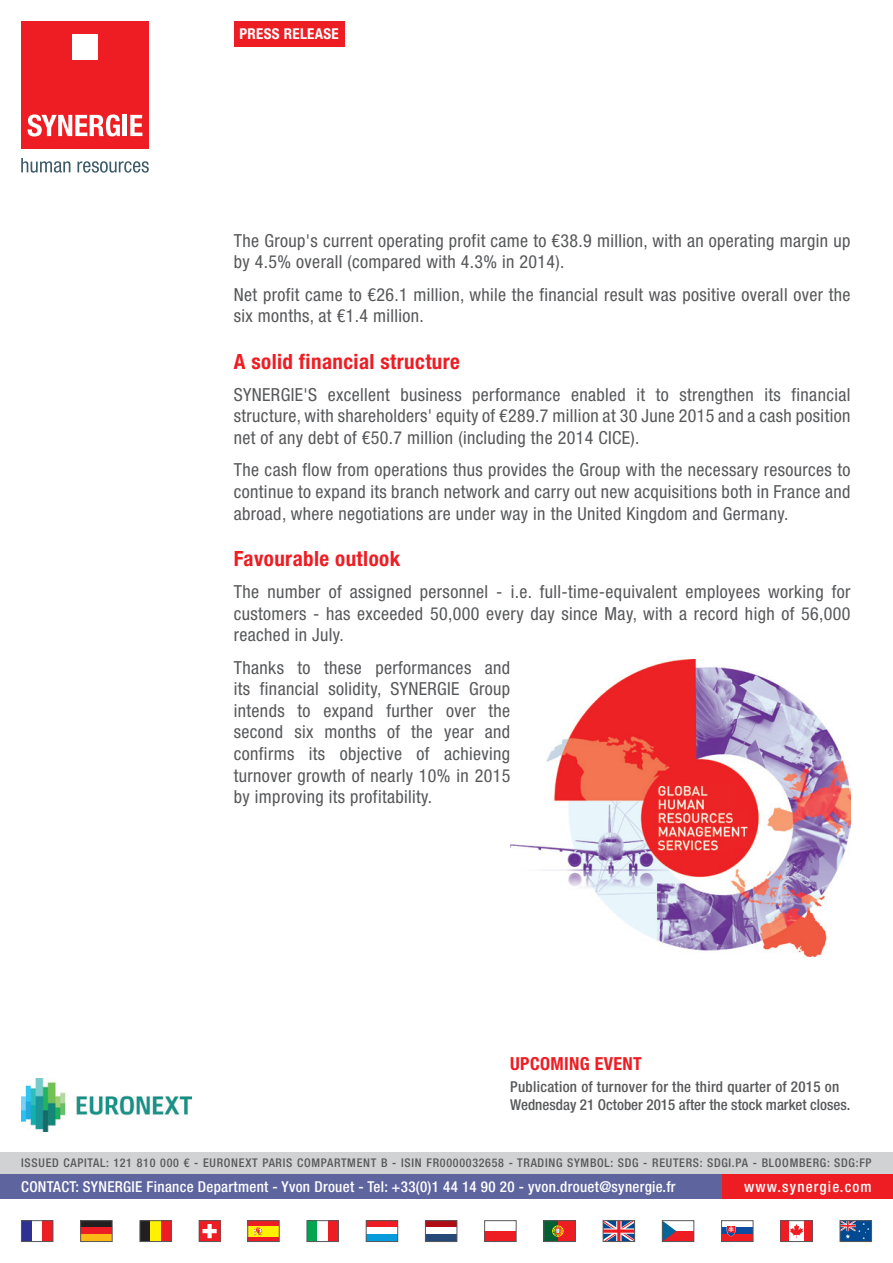
<style>
.page{position:relative;width:893px;height:1263px;background:#fff}
.page>*{position:absolute;margin:0;border:0;box-sizing:border-box;transform-origin:0 0}
.t1{font:700 condensed 21px "Helvetica Neue LT Std";letter-spacing:.02em;color:#ee1d23}
.t2{font:condensed 18px/21.6px "Helvetica Neue LT Std";letter-spacing:.02em;color:#57585a;text-align:justify}
.t3{font:700 condensed 18px "Helvetica Neue LT Std";letter-spacing:.02em;color:#ee1d23}
.t4{font:500 condensed 15px/18px "Helvetica Neue LT Std";color:#57585a}
.t5{font:500 condensed 15px "Helvetica Neue LT Std";letter-spacing:.02em;color:#fff}
.t6{font:500 condensed 15px "Helvetica Neue LT Std";letter-spacing:.075em;color:#fff}
.t7{font:700 condensed 15px "Helvetica Neue LT Std";letter-spacing:.02em;color:#fff}
.t8{font:500 condensed 12px "Helvetica Neue LT Std";letter-spacing:.06em;color:#57585a}
</style>
<div class="page">
<img style="left:510px;top:659px;width:340px;height:297px">
<img style="left:21px;top:1078px;width:170px;height:53px">
<div style="left:21px;top:21px;width:128px;height:128px;background:#ee1d23"></div>
<div style="left:72px;top:34px;width:26px;height:26px;background:#fff"></div>
<svg style="left:28px;top:114px;width:92px;height:22px"></svg>
<hr style="left:123px;top:115px;width:4px;height:21px;background:#fff">
<svg style="left:130px;top:115px;width:12px;height:21px"></svg>
<svg style="left:21px;top:158px;width:49px;height:15px"></svg>
<svg style="left:77px;top:161px;width:72px;height:12px"></svg>
<div style="left:234px;top:21px;width:110px;height:26px;background:#ee1d23"></div>
<div style="left:0;top:1174px;width:723px;height:25px;background:#5e659e"></div>
<div style="left:723px;top:1174px;width:170px;height:25px;background:#ee1d23"></div>
<div style="left:0;top:1152px;width:893px;height:22px;background:#d1d2d4"></div>
<div style="left:80px;top:1220px;width:32px;height:7px;background:#231f20"></div>
<div style="left:80px;top:1227px;width:32px;height:7px;background:#ee1d23"></div>
<div style="left:80px;top:1234px;width:32px;height:8px;background:#fcb814"></div>
<div style="left:80px;top:1220px;width:32px;height:22px;border:1px solid #57585a"></div>
<div style="left:140px;top:1220px;width:10px;height:22px;background:#231f20"></div>
<div style="left:150px;top:1220px;width:11px;height:22px;background:#fff101"></div>
<div style="left:161px;top:1220px;width:11px;height:22px;background:#ee1d23"></div>
<div style="left:140px;top:1220px;width:32px;height:22px;border:1px solid #57585a"></div>
<svg style="left:790px;top:1224px;width:13px;height:14px"></svg>
<div style="left:781px;top:1220px;width:8px;height:22px;background:#ee1d23"></div>
<div style="left:804px;top:1220px;width:8px;height:22px;background:#ee1d23"></div>
<div style="left:781px;top:1220px;width:31px;height:22px;border:1px solid #57585a"></div>
<div style="left:248px;top:1220px;width:31px;height:6px;background:#ee1d23"></div>
<div style="left:248px;top:1236px;width:31px;height:6px;background:#ee1d23"></div>
<div style="left:248px;top:1226px;width:31px;height:10px;background:#fff101"></div>
<svg style="left:254px;top:1227px;width:9px;height:9px"></svg>
<div style="left:248px;top:1220px;width:31px;height:22px;border:1px solid #57585a"></div>
<div style="left:21px;top:1220px;width:11px;height:22px;background:#2e3092"></div>
<div style="left:43px;top:1220px;width:10px;height:22px;background:#ee1d23"></div>
<div style="left:21px;top:1220px;width:32px;height:22px;border:1px solid #57585a"></div>
<div style="left:307px;top:1220px;width:10px;height:22px;background:#00a54f"></div>
<div style="left:328px;top:1220px;width:11px;height:22px;background:#ee1d23"></div>
<div style="left:307px;top:1220px;width:32px;height:22px;border:1px solid #57585a"></div>
<div style="left:366px;top:1220px;width:32px;height:7px;background:#ee1d23"></div>
<div style="left:366px;top:1234px;width:32px;height:8px;background:#069bda"></div>
<div style="left:366px;top:1220px;width:32px;height:22px;border:1px solid #57585a"></div>
<div style="left:425px;top:1220px;width:32px;height:7px;background:#b00d15"></div>
<div style="left:425px;top:1234px;width:32px;height:8px;background:#264978"></div>
<div style="left:425px;top:1220px;width:32px;height:22px;border:1px solid #57585a"></div>
<div style="left:484px;top:1231px;width:32px;height:11px;background:#ee1d23"></div>
<div style="left:484px;top:1220px;width:32px;height:22px;border:1px solid #57585a"></div>
<div style="left:544px;top:1220px;width:14px;height:22px;background:#006034"></div>
<div style="left:558px;top:1220px;width:18px;height:22px;background:#ee1d23"></div>
<svg style="left:552px;top:1225px;width:11px;height:12px"></svg>
<div style="left:544px;top:1220px;width:32px;height:22px;border:1px solid #57585a"></div>
<svg style="left:605px;top:1222px;width:28px;height:18px"></svg>
<div style="left:603px;top:1220px;width:32px;height:22px;border:1px solid #57585a"></div>
<div style="left:662px;top:1231px;width:32px;height:11px;background:#ee1d23"></div>
<svg style="left:664px;top:1222px;width:12px;height:18px"></svg>
<div style="left:662px;top:1220px;width:32px;height:22px;border:1px solid #57585a"></div>
<div style="left:721px;top:1227px;width:32px;height:7px;background:#0d4da1"></div>
<div style="left:721px;top:1234px;width:32px;height:8px;background:#ee1d23"></div>
<svg style="left:727px;top:1226px;width:8px;height:10px"></svg>
<div style="left:721px;top:1220px;width:32px;height:22px;border:1px solid #57585a"></div>
<div style="left:199px;top:1220px;width:21px;height:22px;background:#ee1d23"></div>
<svg style="left:202px;top:1224px;width:15px;height:14px"></svg>
<div style="left:199px;top:1220px;width:21px;height:22px;border:1px solid #57585a"></div>
<div style="left:840px;top:1220px;width:32px;height:22px;background:#014990"></div>
<svg style="left:842px;top:1222px;width:27px;height:17px"></svg>
<div style="left:840px;top:1220px;width:32px;height:22px;border:1px solid #57585a"></div>
<p class="t7" style="left:240px;top:25px;width:101px">PRESS RELEASE</p>
<p class="t2" style="left:234px;top:229px;width:618px">The Group's current operating profit came to €38.9 million, with an operating margin up by 4.5% overall (compared with 4.3% in 2014).</p>
<p class="t2" style="left:234px;top:283px;width:618px">Net profit came to €26.1 million, while the financial result was positive overall over the six months, at €1.4 million.</p>
<p class="t1" style="left:234px;top:348px;width:228px">A solid financial structure</p>
<p class="t2" style="left:234px;top:384px;width:618px">SYNERGIE'S excellent business performance enabled it to strengthen its financial structure, with shareholders' equity of €289.7 million at 30 June 2015 and a cash position net of any debt of €50.7 million (including the 2014 CICE).</p>
<p class="t2" style="left:234px;top:459px;width:618px">The cash flow from operations thus provides the Group with the necessary resources to continue to expand its branch network and carry out new acquisitions both in France and abroad, where negotiations are under way in the United Kingdom and Germany.</p>
<p class="t1" style="left:234px;top:546px;width:168px">Favourable outlook</p>
<p class="t2" style="left:234px;top:581px;width:618px">The number of assigned personnel - i.e. full-time-equivalent employees working for customers - has exceeded 50,000 every day since May, with a record high of 56,000 reached in July.</p>
<p class="t2" style="left:234px;top:656px;width:278px">Thanks to these performances and its financial solidity, SYNERGIE Group intends to expand further over the second six months of the year and confirms its objective of achieving turnover growth of nearly 10% in 2015 by improving its profitability.</p>
<p class="t3" style="left:510px;top:1052px;width:133px">UPCOMING EVENT</p>
<p class="t4" style="left:510px;top:1077px;width:342px">Publication of turnover for the third quarter of 2015 on<br>Wednesday 21 October 2015 after the stock market closes.</p>
<p class="t8" style="left:21px;top:1156px;width:852px">ISSUED CAPITAL: 121 810 000 € - EURONEXT PARIS COMPARTMENT B - ISIN FR0000032658 - TRADING SYMBOL: SDG - REUTERS: SDGI.PA - BLOOMBERG: SDG:FP</p>
<p class="t5" style="left:21px;top:1177px;width:656px">CONTACT: SYNERGIE Finance Department - Yvon Drouet - Tel: +33(0)1 44 14 90 20 - yvon.drouet@synergie.fr</p>
<p class="t6" style="left:744px;top:1177px;width:129px">www.synergie.com</p>
</div>
